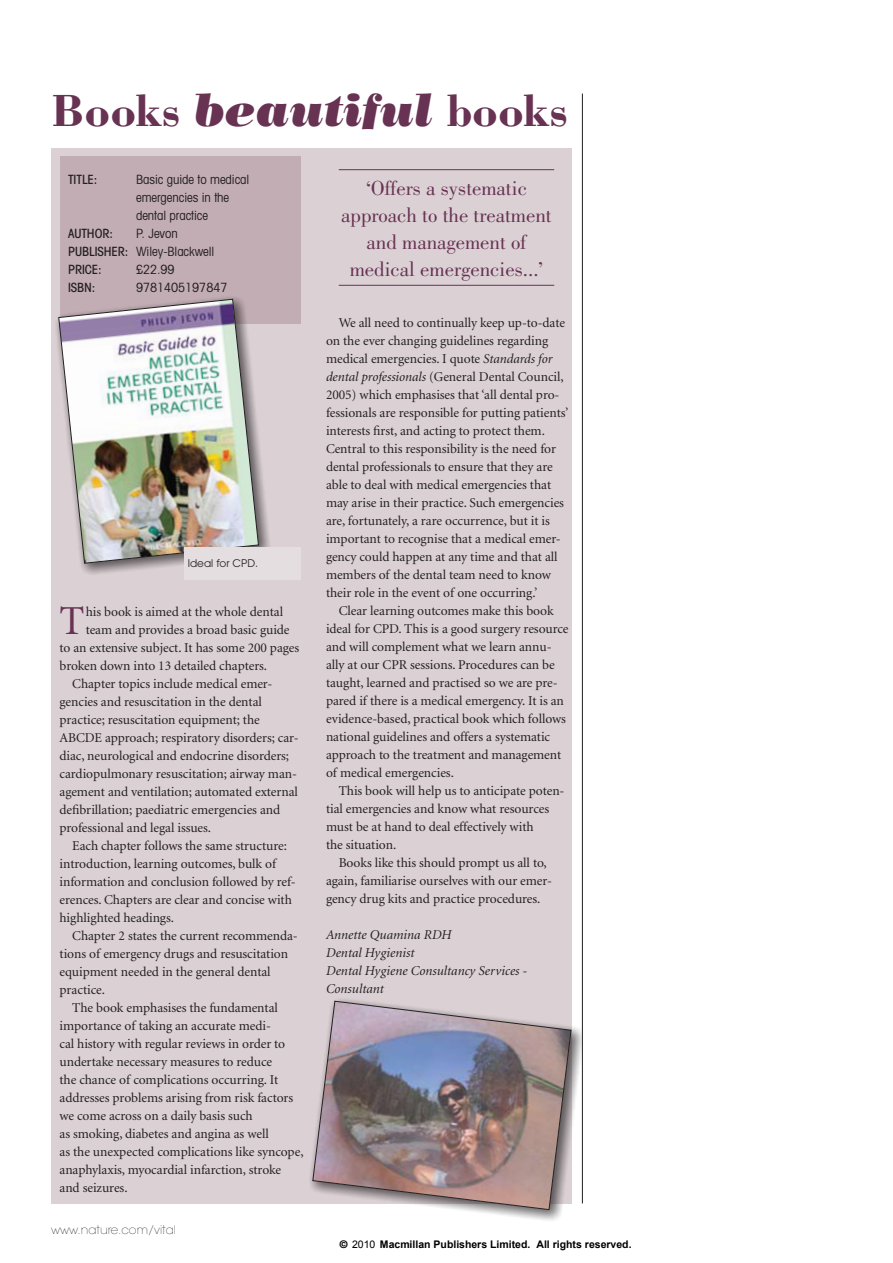
<style>
.page{position:relative;width:893px;height:1263px;background:#fff}
.page>*{position:absolute;margin:0;border:0;box-sizing:border-box;transform-origin:0 0}
.t1{font:700 46.5px "Bodoni Std";color:#683253}
.t2{font:41.25px "Minion";color:#683253}
.t3{font:21px/27px "Bodoni Std";color:#683253;text-align:center}
.t4{font:13.5px/18px "Minion";letter-spacing:-.005em;color:#231f20}
.t5{font:italic 13.5px/18px "Minion";color:#231f20}
.t6{font:condensed 12.75px/18px "Avant Garde";letter-spacing:-.005em;color:#231f20}
.t7{font:500 condensed 12.75px "Avant Garde";letter-spacing:-.005em;color:#231f20}
.t8{font:200 12px "Avant Garde";color:#231f20}
.t9{font:700 10.5px "Arial";color:#000}
.t10{font:10.5px "Avant Garde";color:#231f20}
.s1{font-family:"Bodoni Std Poster";font-weight:400;font-style:italic}
.s2{font-weight:500}
.s3{font-style:italic}
.s4{font-family:"Helvetica"}
.s5{font-weight:400}
</style>
<div class="page">
<div style="left:51px;top:148px;width:520px;height:1055px;background:#dbd1d4"></div>
<hr style="left:339px;top:169px;width:215px;height:1px;background:#683253">
<hr style="left:339px;top:285px;width:215px;height:1px;background:#683253">
<div style="left:60px;top:156px;width:240px;height:167px;background:#c2adb4"></div>
<div style="left:53px;top:294px;width:218px;height:282px;background:#231f20;opacity:.7"></div>
<img style="left:59px;top:299px;width:199px;height:264px">
<div style="left:183px;top:547px;width:117px;height:33px;background:#e5dee0"></div>
<hr style="left:582px;top:94px;width:1px;height:1109px;background:#231f20">
<div style="left:307px;top:996px;width:276px;height:225px;background:#231f20;opacity:.7"></div>
<img style="left:312px;top:1001px;width:259px;height:209px">
<h1 class="t1" style="left:51px;top:82px;width:518px">Books <span class="s1">beautiful</span> books</h1>
<p class="t7" style="left:68px;top:171px;width:31px">TITLE:</p>
<p class="t6" style="left:136px;top:170px;width:115px">Basic guide to medical emergencies in the dental practice</p>
<p class="t7" style="left:68px;top:225px;width:46px">AUTHOR:</p>
<p class="t6" style="left:68px;top:224px;width:148px;text-indent:68px">P. Jevon<br><span class="s2">PUBLISHER:</span> Wiley-Blackwell<br><span class="s2">PRICE:</span></p>
<p class="t6" style="left:136px;top:260px;width:40px">£22.99</p>
<p class="t7" style="left:68px;top:279px;width:29px">ISBN:</p>
<p class="t6" style="left:136px;top:278px;width:93px">9781405197847</p>
<p class="t10" style="left:188px;top:557px;width:72px">Ideal for CPD.</p>
<h2 class="t2" style="left:60px;top:600px;width:26px">T</h2>
<p class="t4" style="left:86px;top:603px;width:199px">his book is aimed at the whole dental</p>
<p class="t4" style="left:86px;top:621px;width:205px">team and provides a broad basic guide</p>
<p class="t4" style="left:60px;top:639px;width:241px">to an extensive subject. It has some 200 pages</p>
<p class="t4" style="left:60px;top:657px;width:209px">broken down into 13 detailed chapters.</p>
<p class="t4" style="left:72px;top:675px;width:202px">Chapter topics include medical emer-</p>
<p class="t4" style="left:60px;top:693px;width:204px">gencies and resuscitation in the dental</p>
<p class="t4" style="left:60px;top:711px;width:202px">practice; resuscitation equipment; the</p>
<p class="t4" style="left:60px;top:729px;width:241px">ABCDE approach; respiratory disorders; car-</p>
<p class="t4" style="left:60px;top:747px;width:231px">diac, neurological and endocrine disorders;</p>
<p class="t4" style="left:60px;top:765px;width:239px">cardiopulmonary resuscitation; airway man-</p>
<p class="t4" style="left:60px;top:783px;width:240px">agement and ventilation; automated external</p>
<p class="t4" style="left:60px;top:801px;width:222px">defibrillation; paediatric emergencies and</p>
<p class="t4" style="left:60px;top:819px;width:153px">professional and legal issues.</p>
<p class="t4" style="left:72px;top:837px;width:216px">Each chapter follows the same structure:</p>
<p class="t4" style="left:60px;top:855px;width:218px">introduction, learning outcomes, bulk of</p>
<p class="t4" style="left:60px;top:873px;width:238px">information and conclusion followed by ref-</p>
<p class="t4" style="left:60px;top:891px;width:234px">erences. Chapters are clear and concise with</p>
<p class="t4" style="left:60px;top:909px;width:116px">highlighted headings.</p>
<p class="t4" style="left:72px;top:927px;width:227px">Chapter 2 states the current recommenda-</p>
<p class="t4" style="left:60px;top:945px;width:230px">tions of emergency drugs and resuscitation</p>
<p class="t4" style="left:60px;top:963px;width:213px">equipment needed in the general dental</p>
<p class="t4" style="left:60px;top:981px;width:47px">practice.</p>
<p class="t4" style="left:72px;top:999px;width:207px">The book emphasises the fundamental</p>
<p class="t4" style="left:60px;top:1017px;width:213px">importance of taking an accurate medi-</p>
<p class="t4" style="left:60px;top:1035px;width:227px">cal history with regular reviews in order to</p>
<p class="t4" style="left:60px;top:1053px;width:214px">undertake necessary measures to reduce</p>
<p class="t4" style="left:60px;top:1071px;width:220px">the chance of complications occurring. It</p>
<p class="t4" style="left:60px;top:1089px;width:235px">addresses problems arising from risk factors</p>
<p class="t4" style="left:60px;top:1107px;width:195px">we come across on a daily basis such</p>
<p class="t4" style="left:60px;top:1125px;width:211px">as smoking, diabetes and angina as well</p>
<p class="t4" style="left:60px;top:1143px;width:246px">as the unexpected complications like syncope,</p>
<p class="t4" style="left:60px;top:1161px;width:223px">anaphylaxis, myocardial infarction, stroke</p>
<p class="t4" style="left:60px;top:1179px;width:70px">and seizures.</p>
<p class="t8" style="left:51px;top:1222px;width:127px">www.nature.com/vital</p>
<h3 class="t3" style="left:341px;top:175px;width:212px">‘Offers a systematic approach to the treatment and management of medical emergencies...’</h3>
<p class="t4" style="left:326px;top:315px;width:244px;text-indent:13px">We all need to continually keep up-to-date on the ever changing guidelines regarding medical emergencies. I quote <span class="s3">Standards for dental professionals</span> (General Dental Council, 2005) which emphasises that ‘all dental pro&shy;fessionals are responsible for putting patients’ interests first, and acting to protect them.<br>Central to this responsibility is the need for dental professionals to ensure that they are able to deal with medical emergencies that may arise in their practice. Such emergencies are, fortunately, a rare occurrence, but it is important to recognise that a medical emer&shy;gency could happen at any time and that all members of the dental team need to know their role in the event of one occurring.’</p>
<p class="t4" style="left:326px;top:603px;width:244px;text-indent:13px">Clear learning outcomes make this book ideal for CPD. This is a good surgery resource and will complement what we learn annu&shy;ally at our CPR sessions. Procedures can be taught, learned and practised so we are pre&shy;pared if there is a medical emergency. It is an evidence-based, practical book which follows national guidelines and offers a systematic approach to the treatment and management of medical emergencies.</p>
<p class="t4" style="left:326px;top:782px;width:240px;text-indent:13px">This book will help us to anticipate poten&shy;tial emergencies and know what resources must be at hand to deal effectively with<br>the situation.</p>
<p class="t4" style="left:326px;top:854px;width:227px;text-indent:13px">Books like this should prompt us all to, again, familiarise ourselves with our emer&shy;gency drug kits and practice procedures.</p>
<p class="t5" style="left:326px;top:926px;width:203px">Annette Quamina RDH<br>Dental Hygienist<br>Dental Hygiene Consultancy Services -<br>Consultant</p>
<p class="t9" style="left:340px;top:1237px;width:293px"><span class="s4">©</span> <span class="s5">2010</span> Macmillan Publishers Limited. All rights reserved.</p>
</div>
